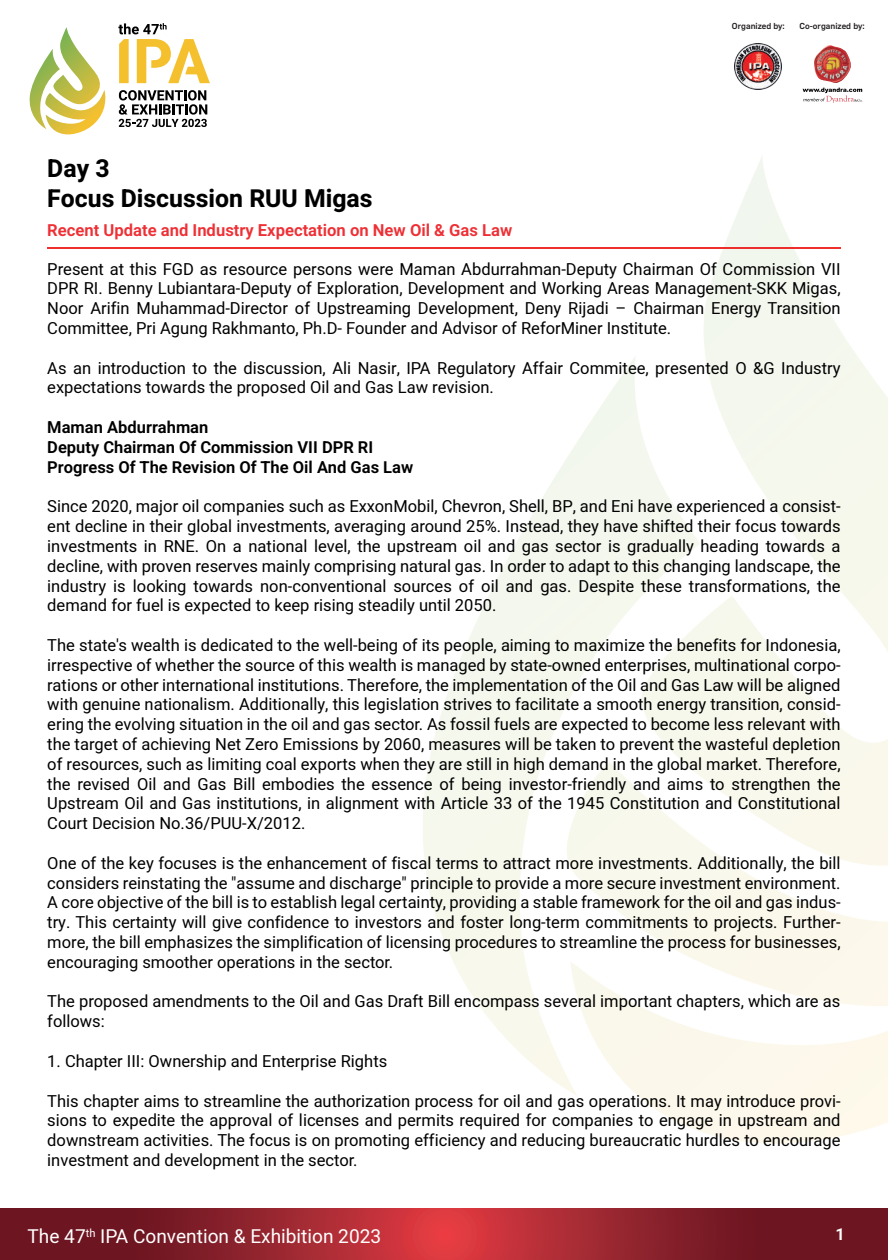
<style>
.page{position:relative;width:888px;height:1260px;background:#fff}
.page>*{position:absolute;margin:0;border:0;box-sizing:border-box;transform-origin:0 0}
.t1{font:700 24.75px "Heebo";color:#000001}
.t2{font:19.05px "Heebo";color:#fff}
.t3{font:600 16.65px "Heebo";color:#ee3035}
.t4{font:16.5px/19.8px "Heebo";color:#000001;text-align:justify}
.t5{font:600 16.5px/19.8px "Heebo";color:#000001}
.t6{font:600 16.5px "Heebo";color:#fff}
.t7{font:500 8.55px "Flama";color:#231f20}
</style>
<div class="page">
<svg style="left:423px;top:157px;width:465px;height:987px"></svg>
<svg style="left:29px;top:27px;width:77px;height:108px"></svg>
<svg style="left:0;top:1208px;width:888px;height:52px;background:#92222c"></svg>
<svg style="left:119px;top:90px;width:88px;height:37px"></svg>
<svg style="left:118px;top:23px;width:92px;height:60px"></svg>
<hr style="left:47px;top:247px;width:793px;height:2px;background:#ee2e2c">
<img style="left:735px;top:43px;width:46px;height:46px">
<img style="left:802px;top:45px;width:60px;height:58px">
<h1 class="t1" style="left:47px;top:151px;width:64px">Day 3</h1>
<h1 class="t1" style="left:47px;top:180px;width:327px">Focus Discussion RUU Migas</h1>
<p class="t3" style="left:47px;top:218px;width:467px">Recent Update and Industry Expectation on New Oil &amp; Gas Law</p>
<p class="t7" style="left:732px;top:20px;width:54px">Organized by:</p>
<p class="t7" style="left:799px;top:20px;width:67px">Co-organized by:</p>
<p class="t4" style="left:47px;top:259px;width:795px">Present at this FGD as resource persons were Maman Abdurrahman-Deputy Chairman Of Commission VII DPR RI. Benny Lubiantara-Deputy of Exploration, Development and Working Areas Management-SKK Migas, Noor Arifin Muhammad-Director of Upstreaming Development, Deny Rijadi – Chairman Energy Transition Committee, Pri Agung Rakhmanto, Ph.D- Founder and Advisor of ReforMiner Institute.</p>
<p class="t4" style="left:47px;top:358px;width:795px">As an introduction to the discussion, Ali Nasir, IPA Regulatory Affair Commitee, presented O &amp;G Industry expectations towards the proposed Oil and Gas Law revision.</p>
<p class="t5" style="left:47px;top:417px;width:367px">Maman Abdurrahman<br>Deputy Chairman Of Commission VII DPR RI<br>Progress Of The Revision Of The Oil And Gas Law</p>
<p class="t4" style="left:47px;top:496px;width:795px">Since 2020, major oil companies such as ExxonMobil, Chevron, Shell, BP, and Eni have experienced a consist&shy;ent decline in their global investments, averaging around 25%. Instead, they have shifted their focus towards investments in RNE. On a national level, the upstream oil and gas sector is gradually heading towards a decline, with proven reserves mainly comprising natural gas. In order to adapt to this changing landscape, the industry is looking towards non-conventional sources of oil and gas. Despite these transformations, the demand for fuel is expected to keep rising steadily until 2050.</p>
<p class="t4" style="left:47px;top:635px;width:795px">The state's wealth is dedicated to the well-being of its people, aiming to maximize the benefits for Indonesia, irrespective of whether the source of this wealth is managed by state-owned enterprises, multinational corpo&shy;rations or other international institutions. Therefore, the implementation of the Oil and Gas Law will be aligned with genuine nationalism. Additionally, this legislation strives to facilitate a smooth energy transition, consid&shy;ering the evolving situation in the oil and gas sector. As fossil fuels are expected to become less relevant with the target of achieving Net Zero Emissions by 2060, measures will be taken to prevent the wasteful depletion of resources, such as limiting coal exports when they are still in high demand in the global market. Therefore, the revised Oil and Gas Bill embodies the essence of being investor-friendly and aims to strengthen the Upstream Oil and Gas institutions, in alignment with Article 33 of the 1945 Constitution and Constitutional Court Decision No.36/PUU-X/2012.</p>
<p class="t4" style="left:47px;top:853px;width:795px">One of the key focuses is the enhancement of fiscal terms to attract more investments. Additionally, the bill considers reinstating the "assume and discharge" principle to provide a more secure investment environment.<br>A core objective of the bill is to establish legal certainty, providing a stable framework for the oil and gas indus&shy;try. This certainty will give confidence to investors and foster long-term commitments to projects. Further&shy;more, the bill emphasizes the simplification of licensing procedures to streamline the process for businesses, encouraging smoother operations in the sector.</p>
<p class="t4" style="left:47px;top:991px;width:794px">The proposed amendments to the Oil and Gas Draft Bill encompass several important chapters, which are as follows:</p>
<p class="t4" style="left:47px;top:1051px;width:341px">1. Chapter III: Ownership and Enterprise Rights</p>
<p class="t4" style="left:47px;top:1090px;width:795px">This chapter aims to streamline the authorization process for oil and gas operations. It may introduce provi&shy;sions to expedite the approval of licenses and permits required for companies to engage in upstream and downstream activities. The focus is on promoting efficiency and reducing bureaucratic hurdles to encourage investment and development in the sector.</p>
<p class="t2" style="left:28px;top:1223px;width:355px">The 47<sup>th</sup> IPA Convention &amp; Exhibition 2023</p>
<p class="t6" style="left:835px;top:1222px;width:11px">1</p>
</div>
